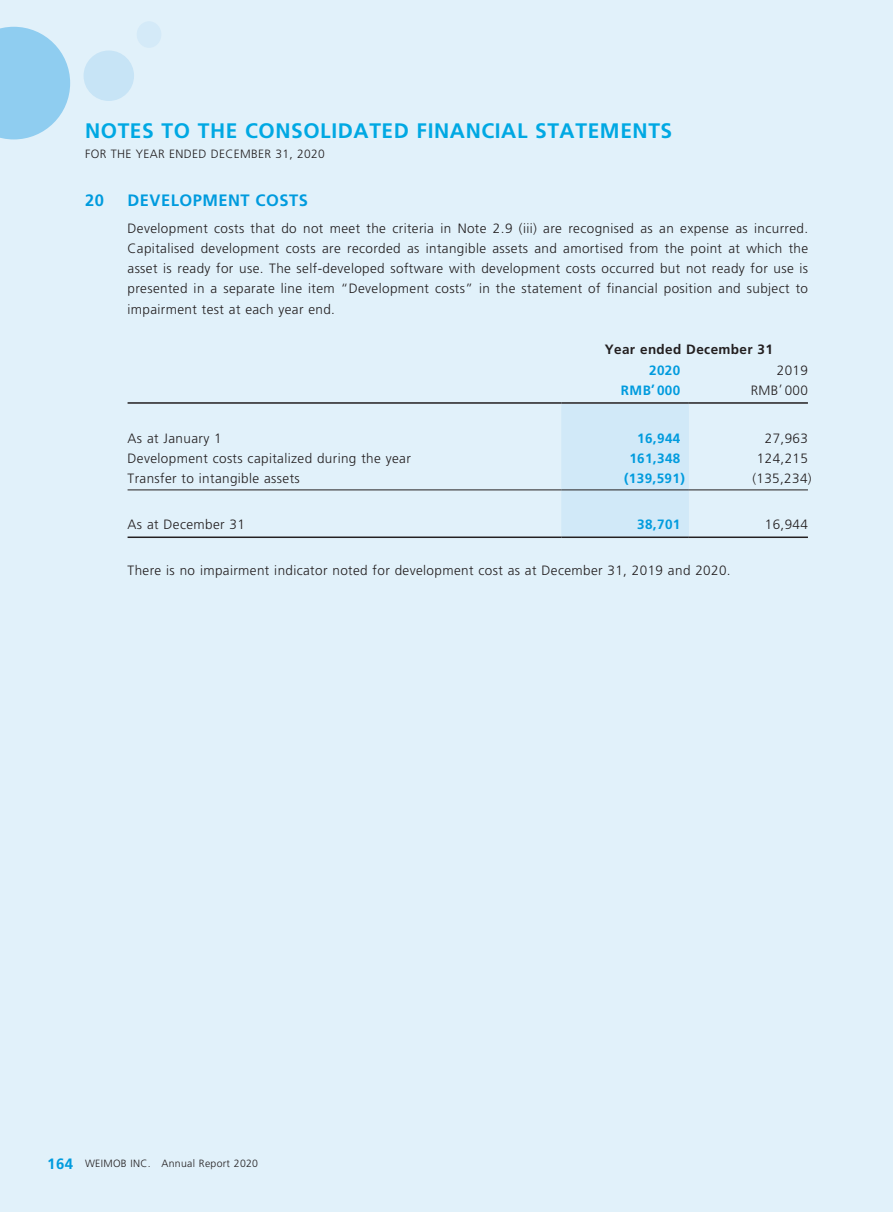
<style>
.page{position:relative;width:893px;height:1212px;background:#e1f1fa}
.page>*{position:absolute;margin:0;border:0;box-sizing:border-box;transform-origin:0 0}
.t1{font:700 21px "Frutiger LT Std";letter-spacing:.03em;color:#00a8e3}
.t2{font:700 16.5px "Frutiger LT Std";letter-spacing:.03em;color:#009bde}
.t3{font:300 13.5px/20.2px "Frutiger LT Std";letter-spacing:.03em;color:#231f20;text-align:justify}
.t4{font:700 13.5px "Frutiger LT Std";letter-spacing:.03em;color:#009bde}
.t5{font:700 13.5px "Frutiger LT Std";letter-spacing:.03em;color:#231f20}
.t6{font:300 12px "Frutiger LT Std";letter-spacing:.03em;color:#231f20}
.t7{font:300 10.5px "Frutiger LT Std";letter-spacing:.03em;color:#231f20}
.s1{font-weight:700;font-size:15px;color:#009bde}
</style>
<div class="page">
<svg style="left:0;top:27px;width:70px;height:112px"></svg>
<div style="left:84px;top:50px;width:50px;height:51px;background:#c7e4f6;border-radius:50%"></div>
<div style="left:137px;top:21px;width:24px;height:27px;background:#d4eaf8;border-radius:50%"></div>
<div style="left:561px;top:404px;width:128px;height:132px;background:#d1e9f8"></div>
<hr style="left:128px;top:402px;width:433px;height:2px;background:#231f20">
<hr style="left:561px;top:402px;width:128px;height:2px;background:#231f20">
<hr style="left:689px;top:402px;width:119px;height:2px;background:#231f20">
<hr style="left:128px;top:489px;width:433px;height:1px;background:#231f20">
<hr style="left:561px;top:489px;width:128px;height:1px;background:#231f20">
<hr style="left:689px;top:489px;width:119px;height:1px;background:#231f20">
<hr style="left:128px;top:536px;width:433px;height:2px;background:#231f20">
<hr style="left:561px;top:536px;width:128px;height:2px;background:#231f20">
<hr style="left:689px;top:536px;width:119px;height:2px;background:#231f20">
<h1 class="t1" style="left:85px;top:118px;width:589px">NOTES TO THE CONSOLIDATED FINANCIAL STATEMENTS</h1>
<p class="t6" style="left:85px;top:147px;width:241px">FOR THE YEAR ENDED DECEMBER 31, 2020</p>
<p class="t2" style="left:85px;top:191px;width:20px">20</p>
<p class="t2" style="left:128px;top:191px;width:182px">DEVELOPMENT COSTS</p>
<p class="t3" style="left:128px;top:218px;width:682px">Development costs that do not meet the criteria in Note 2.9 (iii) are recognised as an expense as incurred.<br>Capitalised development costs are recorded as intangible assets and amortised from the point at which the asset is ready for use. The self-developed software with development costs occurred but not ready for use is presented in a separate line item “Development costs” in the statement of financial position and subject to impairment test at each year end.</p>
<p class="t5" style="left:605px;top:342px;width:170px">Year ended December 31</p>
<p class="t4" style="left:649px;top:362px;width:33px">2020</p>
<p class="t3" style="left:777px;top:360px;width:33px">2019</p>
<p class="t4" style="left:621px;top:382px;width:61px">RMB’ 000</p>
<p class="t3" style="left:751px;top:380px;width:59px">RMB’ 000</p>
<p class="t3" style="left:128px;top:428px;width:96px">As at January 1</p>
<p class="t4" style="left:637px;top:430px;width:45px">16,944</p>
<p class="t3" style="left:765px;top:428px;width:45px">27,963</p>
<p class="t3" style="left:128px;top:448px;width:285px">Development costs capitalized during the year</p>
<p class="t4" style="left:629px;top:450px;width:53px">161,348</p>
<p class="t3" style="left:757px;top:448px;width:53px">124,215</p>
<p class="t3" style="left:128px;top:468px;width:174px">Transfer to intangible assets</p>
<p class="t4" style="left:624px;top:470px;width:62px">(139,591)</p>
<p class="t3" style="left:752px;top:468px;width:61px">(135,234)</p>
<p class="t3" style="left:128px;top:514px;width:119px">As at December 31</p>
<p class="t4" style="left:637px;top:516px;width:45px">38,701</p>
<p class="t3" style="left:765px;top:514px;width:45px">16,944</p>
<p class="t3" style="left:128px;top:560px;width:605px">There is no impairment indicator noted for development cost as at December 31, 2019 and 2020.</p>
<p class="t7" style="left:47px;top:1158px;width:212px"><span class="s1">164</span> WEIMOB INC. Annual Report 2020</p>
</div>
